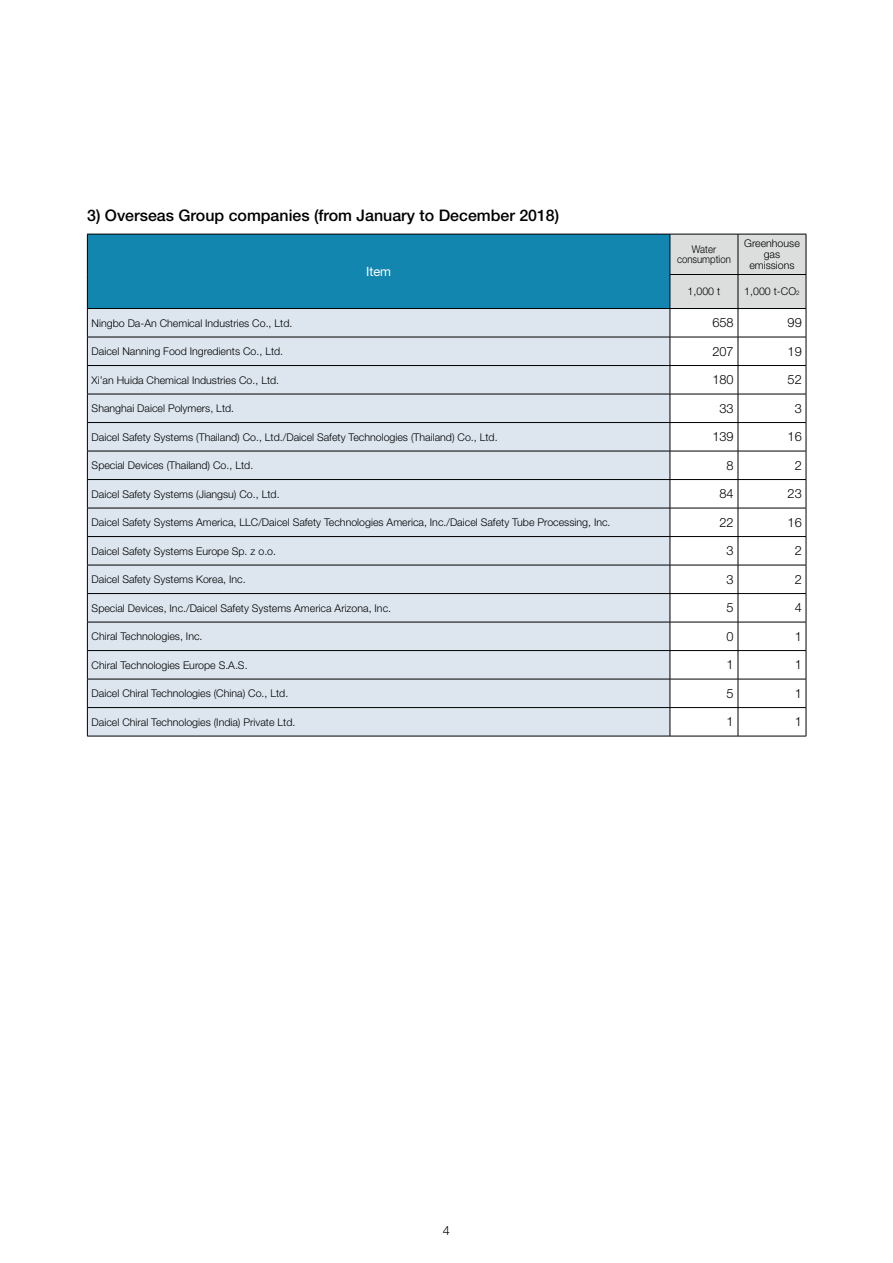
<style>
.page{position:relative;width:893px;height:1263px;background:#fff}
.page>*{position:absolute;margin:0;border:0;box-sizing:border-box;transform-origin:0 0}
.t1{font:500 15.9px "Helvetica Neue LT Pro";color:#000}
.t2{font:300 12.75px "Helvetica Neue LT Pro";color:#000}
.t3{font:12.75px "Helvetica Neue LT Pro";color:#fff}
.t4{font:300 10.65px/10.6px "Helvetica Neue LT Pro";color:#000;text-align:center}
.t5{font:300 10.65px/10.6px "Helvetica Neue LT Pro";color:#000;text-align:center;scale:.9 1}
.s1{font-size:6.15px}
</style>
<div class="page">
<div style="left:87px;top:234px;width:583px;height:74px;background:#1286af"></div>
<div style="left:88px;top:309px;width:582px;height:427px;background:#dde6ef"></div>
<hr style="left:87px;top:234px;width:583px;height:1px;background:#000">
<hr style="left:87px;top:234px;width:1px;height:40px;background:#000">
<hr style="left:87px;top:274px;width:1px;height:34px;background:#000">
<hr style="left:670px;top:736px;width:68px;height:1px;background:#000">
<hr style="left:738px;top:736px;width:68px;height:1px;background:#000">
<hr style="left:87px;top:508px;width:583px;height:1px;background:#000">
<hr style="left:87px;top:536px;width:583px;height:1px;background:#000">
<hr style="left:87px;top:565px;width:583px;height:1px;background:#000">
<hr style="left:87px;top:593px;width:583px;height:1px;background:#000">
<hr style="left:87px;top:622px;width:583px;height:1px;background:#000">
<hr style="left:87px;top:650px;width:583px;height:1px;background:#000">
<hr style="left:87px;top:679px;width:583px;height:1px;background:#000">
<hr style="left:87px;top:707px;width:583px;height:1px;background:#000">
<svg style="left:87px;top:309px;width:1px;height:427px"></svg>
<svg style="left:670px;top:234px;width:137px;height:502px"></svg>
<hr style="left:87px;top:736px;width:583px;height:1px;background:#000">
<hr style="left:87px;top:337px;width:583px;height:1px;background:#000">
<hr style="left:87px;top:365px;width:583px;height:1px;background:#000">
<hr style="left:87px;top:394px;width:583px;height:1px;background:#000">
<hr style="left:87px;top:422px;width:583px;height:1px;background:#000">
<hr style="left:87px;top:451px;width:583px;height:1px;background:#000">
<hr style="left:87px;top:479px;width:583px;height:1px;background:#000">
<hr style="left:87px;top:308px;width:583px;height:1px;background:#000">
<h1 class="t1" style="left:87px;top:206px;width:474px">3) Overseas Group companies (from January to December 2018)</h1>
<p class="t3" style="left:366px;top:263px;width:27px">Item</p>
<p class="t5" style="left:677px;top:243px;width:61px">Water consumption</p>
<p class="t4" style="left:744px;top:238px;width:57px">Greenhouse gas emissions</p>
<p class="t4" style="left:688px;top:286px;width:34px">1,000 t</p>
<p class="t4" style="left:744px;top:286px;width:57px">1,000 t-CO<span class="s1">2</span></p>
<p class="t4" style="left:92px;top:317px;width:202px">Ningbo Da-An Chemical Industries Co., Ltd.</p>
<p class="t2" style="left:712px;top:315px;width:23px">658</p>
<p class="t2" style="left:788px;top:315px;width:16px">99</p>
<p class="t4" style="left:92px;top:346px;width:193px">Daicel Nanning Food Ingredients Co., Ltd.</p>
<p class="t2" style="left:712px;top:343px;width:23px">207</p>
<p class="t2" style="left:788px;top:343px;width:16px">19</p>
<p class="t4" style="left:92px;top:374px;width:189px">Xi’an Huida Chemical Industries Co., Ltd.</p>
<p class="t2" style="left:712px;top:372px;width:23px">180</p>
<p class="t2" style="left:788px;top:372px;width:16px">52</p>
<p class="t4" style="left:92px;top:403px;width:144px">Shanghai Daicel Polymers, Ltd.</p>
<p class="t2" style="left:719px;top:400px;width:16px">33</p>
<p class="t2" style="left:795px;top:400px;width:9px">3</p>
<p class="t4" style="left:92px;top:431px;width:408px">Daicel Safety Systems (Thailand) Co., Ltd./Daicel Safety Technologies (Thailand) Co., Ltd.</p>
<p class="t2" style="left:712px;top:429px;width:23px">139</p>
<p class="t2" style="left:788px;top:429px;width:16px">16</p>
<p class="t4" style="left:92px;top:460px;width:163px">Special Devices (Thailand) Co., Ltd.</p>
<p class="t2" style="left:727px;top:457px;width:9px">8</p>
<p class="t2" style="left:795px;top:457px;width:9px">2</p>
<p class="t4" style="left:92px;top:488px;width:190px">Daicel Safety Systems (Jiangsu) Co., Ltd.</p>
<p class="t2" style="left:719px;top:486px;width:16px">84</p>
<p class="t2" style="left:788px;top:486px;width:16px">23</p>
<p class="t4" style="left:92px;top:517px;width:520px">Daicel Safety Systems America, LLC/Daicel Safety Technologies America, Inc./Daicel Safety Tube Processing, Inc.</p>
<p class="t2" style="left:719px;top:514px;width:16px">22</p>
<p class="t2" style="left:788px;top:514px;width:16px">16</p>
<p class="t4" style="left:92px;top:545px;width:186px">Daicel Safety Systems Europe Sp. z o.o.</p>
<p class="t2" style="left:727px;top:543px;width:9px">3</p>
<p class="t2" style="left:795px;top:543px;width:9px">2</p>
<p class="t4" style="left:92px;top:574px;width:155px">Daicel Safety Systems Korea, Inc.</p>
<p class="t2" style="left:727px;top:571px;width:9px">3</p>
<p class="t2" style="left:795px;top:571px;width:9px">2</p>
<p class="t4" style="left:92px;top:602px;width:301px">Special Devices, Inc./Daicel Safety Systems America Arizona, Inc.</p>
<p class="t2" style="left:727px;top:600px;width:9px">5</p>
<p class="t2" style="left:795px;top:600px;width:9px">4</p>
<p class="t4" style="left:92px;top:631px;width:112px">Chiral Technologies, Inc.</p>
<p class="t2" style="left:727px;top:628px;width:9px">0</p>
<p class="t2" style="left:795px;top:628px;width:9px">1</p>
<p class="t4" style="left:92px;top:659px;width:157px">Chiral Technologies Europe S.A.S.</p>
<p class="t2" style="left:727px;top:657px;width:9px">1</p>
<p class="t2" style="left:795px;top:657px;width:9px">1</p>
<p class="t4" style="left:92px;top:688px;width:198px">Daicel Chiral Technologies (China) Co., Ltd.</p>
<p class="t2" style="left:727px;top:685px;width:9px">5</p>
<p class="t2" style="left:795px;top:685px;width:9px">1</p>
<p class="t4" style="left:92px;top:716px;width:205px">Daicel Chiral Technologies (India) Private Ltd.</p>
<p class="t2" style="left:727px;top:714px;width:9px">1</p>
<p class="t2" style="left:795px;top:714px;width:9px">1</p>
<p class="t2" style="left:443px;top:1223px;width:9px">4</p>
</div>
